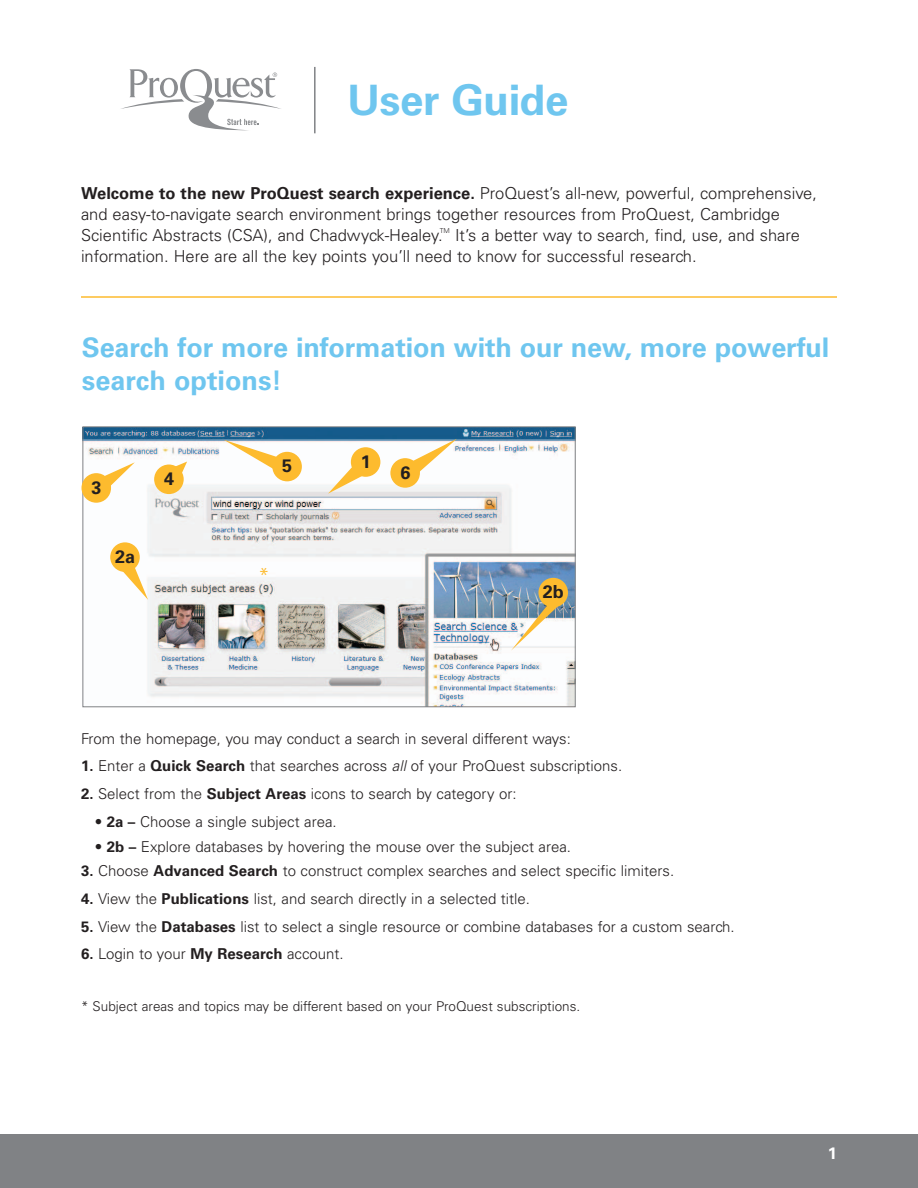
<style>
.page{position:relative;width:918px;height:1188px;background:#fff}
.page>*{position:absolute;margin:0;border:0;box-sizing:border-box;transform-origin:0 0}
.t1{font:700 42px "Univers";letter-spacing:-.01em;color:#6fc6ef}
.t2{font:700 27px/33px "Univers";letter-spacing:-.005em;color:#6fc6ef}
.t3{font:300 21px "Univers";color:#fdbb2e}
.t4{font:700 18px "Univers";color:#231f20}
.t5{font:300 16.5px/21px "Univers";color:#231f20}
.t6{font:700 16.5px "Univers";color:#fff}
.t7{font:300 15px "Univers";color:#231f20}
.t8{font:300 13.5px "Univers";color:#231f20}
.t9{font:300 6.75px "Univers";color:#231f20}
.s1{font-weight:700}
.s2{font-style:italic}
</style>
<div class="page">
<div style="left:0;top:1134px;width:918px;height:54px;background:#808285"></div>
<hr style="left:314px;top:67px;width:2px;height:66px;background:#808285">
<svg style="left:121px;top:69px;width:160px;height:61px"></svg>
<hr style="left:81px;top:296px;width:756px;height:2px;background:#fdbb2e">
<img style="left:84px;top:428px;width:490px;height:277px">
<div style="left:82px;top:426px;width:494px;height:281px;border:1px solid #808285"></div>
<div style="left:351px;top:447px;width:29px;height:30px;background:#fdbb2e;border-radius:50%"></div>
<svg style="left:328px;top:463px;width:38px;height:31px"></svg>
<div style="left:110px;top:542px;width:30px;height:30px;background:#fdbb2e;border-radius:50%"></div>
<svg style="left:120px;top:566px;width:28px;height:34px"></svg>
<div style="left:538px;top:578px;width:30px;height:29px;background:#fdbb2e;border-radius:50%"></div>
<svg style="left:511px;top:602px;width:52px;height:49px"></svg>
<div style="left:82px;top:473px;width:29px;height:30px;background:#fdbb2e;border-radius:50%"></div>
<svg style="left:98px;top:462px;width:37px;height:35px"></svg>
<div style="left:390px;top:458px;width:30px;height:30px;background:#fdbb2e;border-radius:50%"></div>
<svg style="left:407px;top:439px;width:50px;height:43px"></svg>
<div style="left:154px;top:465px;width:30px;height:29px;background:#fdbb2e;border-radius:50%"></div>
<svg style="left:159px;top:462px;width:28px;height:24px"></svg>
<div style="left:272px;top:452px;width:30px;height:29px;background:#fdbb2e;border-radius:50%"></div>
<svg style="left:224px;top:440px;width:69px;height:32px"></svg>
<h1 class="t1" style="left:347px;top:85px;width:223px">User Guide</h1>
<p class="t5" style="left:81px;top:185px;width:738px"><span class="s1">Welcome to the new ProQuest search experience.</span> ProQuest’s all-new, powerful, comprehensive, and easy-to-navigate search environment brings together resources from ProQuest, Cambridge<br>Scientific Abstracts (CSA), and Chadwyck-Healey.</p>
<p class="t9" style="left:440px;top:228px;width:12px">TM</p>
<p class="t5" style="left:81px;top:227px;width:721px;text-indent:374px">It’s a better way to search, find, use, and share information. Here are all the key points you’ll need to know for successful research.</p>
<h2 class="t2" style="left:82px;top:333px;width:749px">Search for more information with our new, more powerful search options!</h2>
<p class="t4" style="left:91px;top:481px;width:12px">3</p>
<p class="t4" style="left:115px;top:550px;width:22px">2a</p>
<p class="t4" style="left:164px;top:472px;width:12px">4</p>
<p class="t4" style="left:282px;top:459px;width:12px">5</p>
<h3 class="t3" style="left:258px;top:568px;width:13px">*</h3>
<p class="t4" style="left:361px;top:455px;width:12px">1</p>
<p class="t4" style="left:400px;top:466px;width:12px">6</p>
<p class="t4" style="left:543px;top:585px;width:23px">2b</p>
<p class="t7" style="left:81px;top:733px;width:491px">From the homepage, you may conduct a search in several different ways:</p>
<p class="t7" style="left:81px;top:761px;width:543px"><span class="s1">1.</span> Enter a <span class="s1">Quick Search</span> that searches across <span class="s2">all</span> of your ProQuest subscriptions.</p>
<p class="t7" style="left:81px;top:788px;width:437px"><span class="s1">2.</span> Select from the <span class="s1">Subject Areas</span> icons to search by category or:</p>
<p class="t7" style="left:95px;top:816px;width:244px">• <span class="s1">2a –</span> Choose a single subject area.</p>
<p class="t7" style="left:95px;top:841px;width:478px">• <span class="s1">2b –</span> Explore databases by hovering the mouse over the subject area.</p>
<p class="t7" style="left:81px;top:866px;width:595px"><span class="s1">3.</span> Choose <span class="s1">Advanced Search</span> to construct complex searches and select specific limiters.</p>
<p class="t7" style="left:81px;top:893px;width:451px"><span class="s1">4.</span> View the <span class="s1">Publications</span> list, and search directly in a selected title.</p>
<p class="t7" style="left:81px;top:921px;width:655px"><span class="s1">5.</span> View the <span class="s1">Databases</span> list to select a single resource or combine databases for a custom search.</p>
<p class="t7" style="left:81px;top:948px;width:264px"><span class="s1">6.</span> Login to your <span class="s1">My Research</span> account.</p>
<p class="t8" style="left:81px;top:1002px;width:501px">* Subject areas and topics may be different based on your ProQuest subscriptions.</p>
<p class="t6" style="left:828px;top:1148px;width:11px">1</p>
</div>
